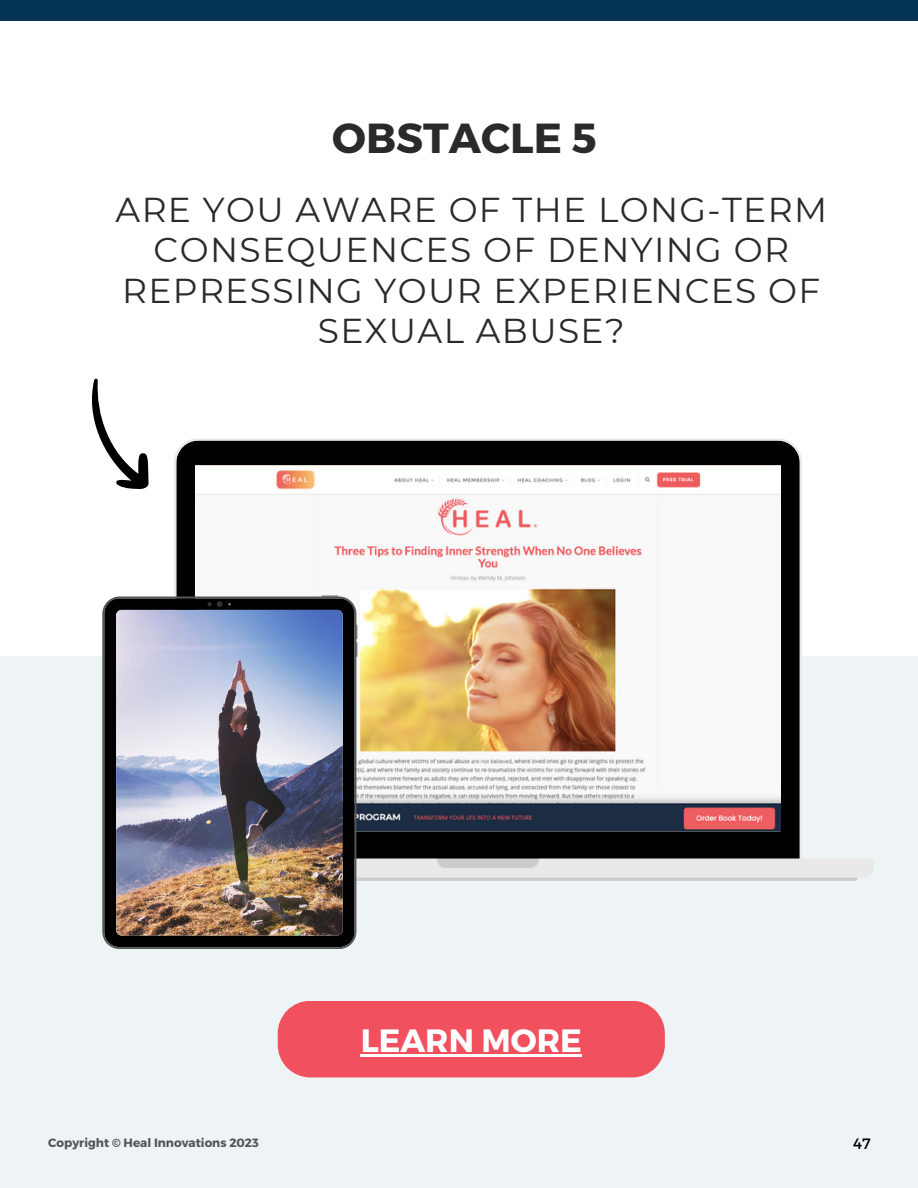
<style>
.page{position:relative;width:918px;height:1188px;background:#fff}
.page>*{position:absolute;margin:0;border:0;box-sizing:border-box;transform-origin:0 0}
.t1{font:700 42px "Montserrat";color:#2b2a2a}
.t2{font:34.5px/40.5px "Montserrat";letter-spacing:.04em;color:#2b2a2a;text-align:center}
.t3{font:700 32.25px "Montserrat";color:#fff}
.t4{font:15px "Montserrat";color:#000}
.t5{font:12px "Trueno Bd";color:#545454}
</style>
<div class="page">
<div style="left:0;top:0;width:918px;height:21px;background:#043353"></div>
<div style="left:0;top:656px;width:918px;height:532px;background:#eef3f6"></div>
<svg style="left:116px;top:438px;width:757px;height:439px"></svg>
<svg style="left:437px;top:859px;width:102px;height:9px"></svg>
<svg style="left:356px;top:877px;width:502px;height:4px;background:#d0d0d0"></svg>
<img style="left:195px;top:465px;width:586px;height:366px">
<svg style="left:102px;top:597px;width:254px;height:352px;background:#161616"></svg>
<img style="left:116px;top:610px;width:227px;height:326px;border-radius:5px">
<svg style="left:208px;top:601px;width:23px;height:6px"></svg>
<svg style="left:356px;top:624px;width:1px;height:33px"></svg>
<svg style="left:321px;top:596px;width:17px;height:1px"></svg>
<div style="left:278px;top:1001px;width:387px;height:76px;background:#f1505f"></div>
<svg style="left:92px;top:378px;width:91px;height:122px"></svg>
<hr style="left:361px;top:1054px;width:221px;height:2px;background:#fff">
<p class="t1" style="left:332px;top:111px;width:266px">OBSTACLE 5</p>
<p class="t2" style="left:116px;top:189px;width:713px">ARE YOU AWARE OF THE LONG-TERM<br>CONSEQUENCES OF DENYING OR<br>REPRESSING YOUR EXPERIENCES OF<br>SEXUAL ABUSE?</p>
<p class="t3" style="left:361px;top:1019px;width:223px">LEARN MORE</p>
<p class="t5" style="left:48px;top:1135px;width:212px">Copyright © Heal Innovations 2023</p>
<p class="t4" style="left:853px;top:1134px;width:19px">47</p>
</div>
